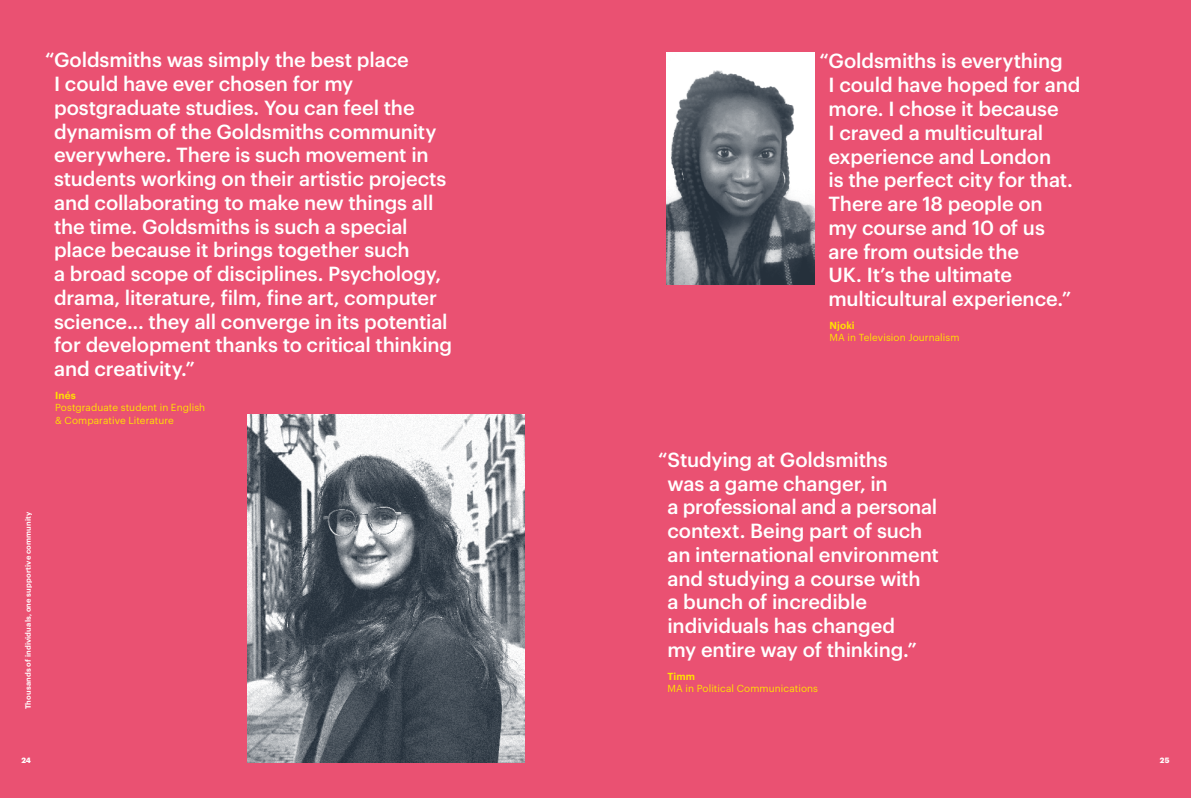
<style>
.page{position:relative;width:1191px;height:798px;background:#fff}
.page>*{position:absolute;margin:0;border:0;box-sizing:border-box;transform-origin:0 0}
.t1{font:500 20px/23.8px "Graphik";letter-spacing:-.005em;color:#fff}
.t2{font:10px/12.5px "Graphik";letter-spacing:.005em;color:#ffe200}
.t3{font:600 10px "Graphik";letter-spacing:.015em;color:#ffe200}
.t4{font:600 7.5px "Graphik";letter-spacing:.025em;color:#fff}
.t5{font:700 7.5px "Graphik";color:#fff}
</style>
<div class="page">
<div style="left:0;top:0;width:1191px;height:797px;background:#ea5172"></div>
<img style="left:248px;top:415px;width:276px;height:347px">
<img style="left:666px;top:53px;width:148px;height:231px">
<p class="t1" style="left:54px;top:46px;width:400px;text-indent:-9px">“Goldsmiths was simply the best place<br>I could have ever chosen for my postgraduate studies. You can feel the dynamism of the Goldsmiths community everywhere. There is such movement in students working on their artistic projects and collaborating to make new things all the time. Goldsmiths is such a special place because it brings together such<br>a broad scope of disciplines. Psychology, drama, literature, film, fine art, computer science... they all converge in its potential for development thanks to critical thinking and creativity.”</p>
<p class="t3" style="left:55px;top:387px;width:22px">Inés</p>
<p class="t2" style="left:55px;top:400px;width:152px">Postgraduate student in English &amp; Comparative Literature</p>
<p class="t4" style="left:23px;top:709px;width:199px;rotate:-90deg">Thousands of individuals, one supportive community</p>
<p class="t5" style="left:21px;top:753px;width:11px">24</p>
<p class="t1" style="left:828px;top:48px;width:253px;text-indent:-9px">“Goldsmiths is everything<br>I could have hoped for and more. I chose it because<br>I craved a multicultural experience and London<br>is the perfect city for that.<br>There are 18 people on<br>my course and 10 of us<br>are from outside the<br>UK. It’s the ultimate multicultural experience.”</p>
<p class="t3" style="left:829px;top:317px;width:27px">Njoki</p>
<p class="t2" style="left:829px;top:330px;width:132px">MA in Television Journalism</p>
<p class="t1" style="left:667px;top:446px;width:273px;text-indent:-9px">“Studying at Goldsmiths<br>was a game changer, in<br>a professional and a personal context. Being part of such an international environment and studying a course with<br>a bunch of incredible individuals has changed<br>my entire way of thinking.”</p>
<p class="t3" style="left:667px;top:668px;width:29px">Timm</p>
<p class="t2" style="left:667px;top:681px;width:152px">MA in Political Communications</p>
<p class="t5" style="left:1159px;top:753px;width:11px">25</p>
</div>
